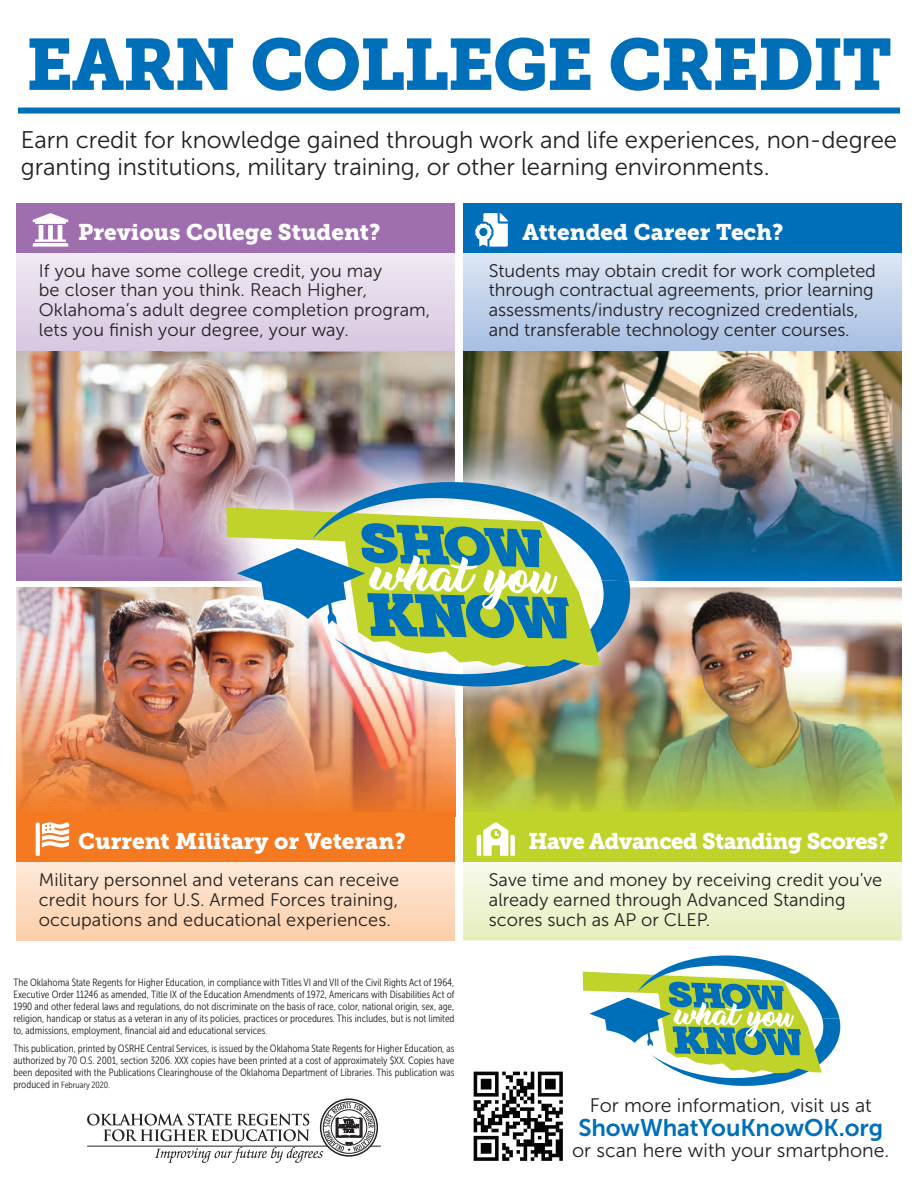
<style>
.page{position:relative;width:918px;height:1188px;background:#fff}
.page>*{position:absolute;margin:0;border:0;box-sizing:border-box;transform-origin:0 0}
.t1{font:72px "Museo Slab 900";letter-spacing:-.025em;color:#006fba}
.t2{font:24px/27px "Museo Sans 300";letter-spacing:-.005em;color:#231f20}
.t3{font:24px "Museo Sans 700";letter-spacing:-.005em;color:#006fba}
.t4{font:22.5px "Museo Slab 900";color:#fff}
.t5{font:22.5px "Museo Slab 900";letter-spacing:-.025em;color:#fff}
.t6{font:19.5px "Museo Sans 300";color:#231f20}
.t7{font:18.15px "Museo Sans 300";color:#231f20}
.t8{font:10.5px/12px "Museo Sans Cond 300";color:#231f20;text-align:justify}
.t9{font:9px "Museo Sans Cond 300";color:#231f20}
.s1{font-size:10.5px}
</style>
<div class="page">
<img style="left:463px;top:738px;width:146px;height:74px">
<svg style="left:463px;top:861px;width:439px;height:79px;background:#eef3d2"></svg>
<svg style="left:16px;top:861px;width:439px;height:79px;background:#fddabe"></svg>
<svg style="left:463px;top:252px;width:439px;height:100px;background:#bfd0e9"></svg>
<svg style="left:16px;top:252px;width:439px;height:100px;background:#e2d6e8"></svg>
<svg style="left:455px;top:738px;width:1px;height:78px"></svg>
<div style="left:18px;top:108px;width:882px;height:6px;background:#006fba"></div>
<img style="left:16px;top:352px;width:146px;height:228px">
<img style="left:162px;top:352px;width:244px;height:91px">
<img style="left:406px;top:352px;width:49px;height:79px">
<img style="left:162px;top:443px;width:14px;height:137px">
<img style="left:463px;top:352px;width:390px;height:45px">
<img style="left:853px;top:352px;width:49px;height:182px">
<img style="left:463px;top:397px;width:195px;height:34px">
<img style="left:681px;top:588px;width:123px;height:91px">
<img style="left:804px;top:588px;width:98px;height:224px">
<img style="left:658px;top:679px;width:147px;height:133px">
<img style="left:609px;top:738px;width:49px;height:74px">
<img style="left:65px;top:588px;width:111px;height:89px">
<img style="left:16px;top:588px;width:49px;height:224px">
<img style="left:65px;top:677px;width:146px;height:135px">
<img style="left:211px;top:738px;width:244px;height:74px">
<img style="left:176px;top:587px;width:50px;height:1px">
<img style="left:633px;top:580px;width:48px;height:8px">
<img style="left:176px;top:431px;width:279px;height:149px">
<img style="left:463px;top:431px;width:218px;height:149px">
<img style="left:658px;top:397px;width:195px;height:46px">
<img style="left:463px;top:588px;width:218px;height:150px">
<img style="left:176px;top:588px;width:279px;height:150px">
<svg style="left:226px;top:507px;width:11px;height:160px;background:#cfb391"></svg>
<img style="left:237px;top:480px;width:396px;height:210px">
<img style="left:681px;top:443px;width:172px;height:91px">
<img style="left:681px;top:534px;width:221px;height:46px">
<div style="left:463px;top:203px;width:439px;height:49px;background:#006fba"></div>
<div style="left:16px;top:203px;width:439px;height:49px;background:#9f6eae"></div>
<svg style="left:33px;top:213px;width:35px;height:34px"></svg>
<svg style="left:475px;top:213px;width:33px;height:34px"></svg>
<div style="left:16px;top:812px;width:439px;height:49px;background:#f47921"></div>
<svg style="left:36px;top:822px;width:33px;height:34px"></svg>
<div style="left:463px;top:812px;width:439px;height:49px;background:#c0d32b"></div>
<svg style="left:477px;top:822px;width:38px;height:34px"></svg>
<svg style="left:583px;top:955px;width:258px;height:131px"></svg>
<svg style="left:87px;top:1103px;width:294px;height:60px"></svg>
<img style="left:473px;top:1071px;width:90px;height:90px">
<h1 class="t1" style="left:26px;top:23px;width:868px">EARN COLLEGE CREDIT</h1>
<h2 class="t2" style="left:21px;top:127px;width:878px">Earn credit for knowledge gained through work and life experiences, non-degree granting institutions, military training, or other learning environments.</h2>
<h3 class="t4" style="left:78px;top:219px;width:304px">Previous College Student?</h3>
<h3 class="t4" style="left:523px;top:219px;width:262px">Attended Career Tech?</h3>
<h3 class="t7" style="left:39px;top:260px;width:345px">If you have some college credit, you may</h3>
<h3 class="t7" style="left:489px;top:260px;width:389px">Students may obtain credit for work completed</h3>
<h3 class="t7" style="left:39px;top:280px;width:330px">be closer than you think. Reach Higher,</h3>
<h3 class="t7" style="left:489px;top:280px;width:386px">through contractual agreements, prior learning</h3>
<h3 class="t7" style="left:39px;top:300px;width:393px">Oklahoma’s adult degree completion program,</h3>
<h3 class="t7" style="left:489px;top:300px;width:371px">assessments/industry recognized credentials,</h3>
<h3 class="t7" style="left:39px;top:320px;width:312px">lets you finish your degree, your way.</h3>
<h3 class="t7" style="left:489px;top:320px;width:362px">and transferable technology center courses.</h3>
<h3 class="t4" style="left:78px;top:828px;width:329px">Current Military or Veteran?</h3>
<h3 class="t5" style="left:529px;top:828px;width:362px">Have Advanced Standing Scores?</h3>
<h3 class="t7" style="left:39px;top:870px;width:362px">Military personnel and veterans can receive</h3>
<h3 class="t7" style="left:489px;top:870px;width:395px">Save time and money by receiving credit you’ve</h3>
<h3 class="t7" style="left:39px;top:890px;width:361px">credit hours for U.S. Armed Forces training,</h3>
<h3 class="t7" style="left:489px;top:890px;width:358px">already earned through Advanced Standing</h3>
<h3 class="t7" style="left:39px;top:910px;width:354px">occupations and educational experiences.</h3>
<h3 class="t7" style="left:489px;top:910px;width:223px">scores such as AP or CLEP.</h3>
<p class="t8" style="left:13px;top:976px;width:443px">The Oklahoma State Regents for Higher Education, in compliance with Titles VI and VII of the Civil Rights Act of 1964, Executive Order 11246 as amended, Title IX of the Education Amendments of 1972, Americans with Disabilities Act of 1990 and other federal laws and regulations, do not discriminate on the basis of race, color, national origin, sex, age, religion, handicap or status as a veteran in any of its policies, practices or procedures. This includes, but is not limited to, admissions, employment, financial aid and educational services.</p>
<p class="t8" style="left:13px;top:1043px;width:443px">This publication, printed by OSRHE Central Services, is issued by the Oklahoma State Regents for Higher Education, as authorized by 70 O.S. 2001, section 3206. XXX copies have been printed at a cost of approximately $XX. Copies have been deposited with the Publications Clearinghouse of the Oklahoma Department of Libraries. This publication was</p>
<p class="t9" style="left:13px;top:1080px;width:98px"><span class="s1">produced in</span> February 2020.</p>
<h3 class="t6" style="left:590px;top:1094px;width:284px">For more information, visit us at</h3>
<h2 class="t3" style="left:578px;top:1114px;width:306px">ShowWhatYouKnowOK.org</h2>
<h3 class="t6" style="left:572px;top:1139px;width:319px">or scan here with your smartphone.</h3>
</div>
